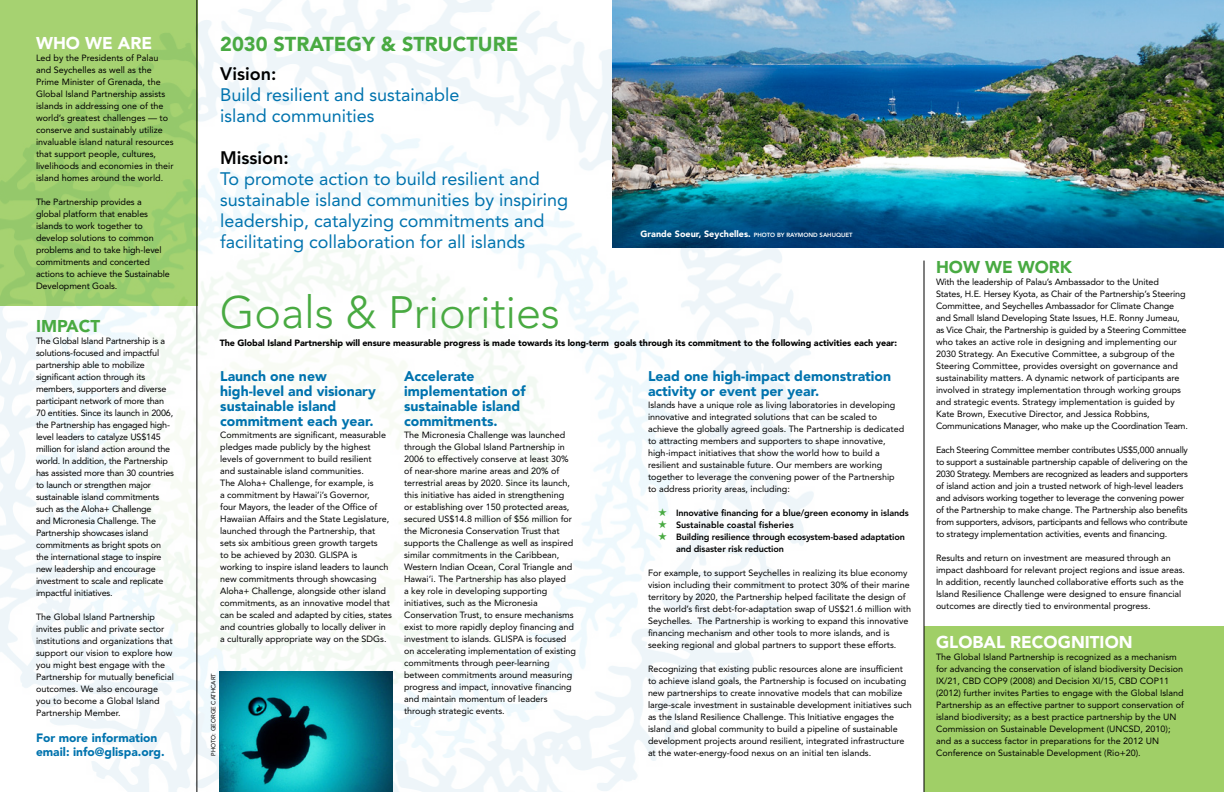
<style>
.page{position:relative;width:1224px;height:792px;background:#fff}
.page>*{position:absolute;margin:0;border:0;box-sizing:border-box;transform-origin:0 0}
.t1{font:300 45px "Avenir LT Std";letter-spacing:-.005em;color:#49aa42}
.t2{font:900 20px "Avenir LT Std";color:#49aa42}
.t3{font:18px/21px "Avenir LT Std";color:#0073ae}
.t4{font:800 18px "Avenir LT Std";color:#000}
.t5{font:900 17px "Avenir LT Std";color:#fff}
.t6{font:900 17px "Avenir LT Std";color:#49aa42}
.t7{font:900 14px/15px "Avenir LT Std";color:#0073ae}
.t8{font:900 12px/14px "Avenir LT Std";color:#0073ae}
.t9{font:9px/12px "Avenir LT Std";color:#000}
.t10{font:9px/12px "Avenir LT Std";letter-spacing:-.02em;color:#000}
.t11{font:800 9px/12px "Avenir LT Std";letter-spacing:-.015em;color:#000}
.t12{font:900 9px "Avenir LT Std";letter-spacing:-.005em;color:#000}
.t13{font:900 9px "Avenir LT Std";color:#fff}
.t14{font:6px "Avenir LT Std";color:#000}
.s1{font-weight:800;font-size:6px}
.s2{color:#49aa42}
</style>
<div class="page">
<div style="left:924px;top:626px;width:300px;height:166px;background:#a0cf67"></div>
<img style="left:0;top:0;width:825px;height:792px">
<hr style="left:197px;top:0;width:1px;height:792px;background:#000">
<img style="left:220px;top:672px;width:172px;height:120px">
<hr style="left:924px;top:261px;width:1px;height:531px;background:#000">
<img style="left:612px;top:0;width:612px;height:247px">
<h3 class="t5" style="left:36px;top:33px;width:118px">Who We Are</h3>
<p class="t9" style="left:36px;top:52px;width:139px">Led by the Presidents of Palau and Seychelles as well as the<br>Prime Minister of Grenada, the<br>Global Island Partnership assists islands in addressing one of the world’s greatest challenges — to conserve and sustainably utilize invaluable island natural resources that support people, cultures, livelihoods and economies in their island homes around the world.</p>
<p class="t9" style="left:36px;top:196px;width:135px">The Partnership provides a<br>global platform that enables islands to work together to develop solutions to common problems and to take high-level commitments and concerted actions to achieve the Sustainable<br>Development Goals.</p>
<h3 class="t6" style="left:36px;top:316px;width:55px">Impact</h3>
<p class="t10" style="left:36px;top:335px;width:140px">The Global Island Partnership is a solutions-focused and impactful partnership able to mobilize significant action through its members, supporters and diverse participant network of more than<br>70 entities. Since its launch in 2006, the Partnership has engaged high&shy;level leaders to catalyze US$145 million for island action around the world. In addition, the Partnership has assisted more than 30 countries to launch or strengthen major sustainable island commitments such as the Aloha+ Challenge<br>and Micronesia Challenge. The<br>Partnership showcases island commitments as bright spots on the international stage to inspire new leadership and encourage investment to scale and replicate impactful initiatives.</p>
<p class="t9" style="left:36px;top:611px;width:139px">The Global Island Partnership invites public and private sector institutions and organizations that support our vision to explore how you might best engage with the<br>Partnership for mutually beneficial outcomes. We also encourage you to become a Global Island<br>Partnership Member.</p>
<h3 class="t8" style="left:36px;top:730px;width:130px">For more information email: info@glispa.org.</h3>
<h2 class="t2" style="left:220px;top:32px;width:300px">2030 Strategy &amp; Structure</h2>
<h3 class="t4" style="left:220px;top:63px;width:58px">Vision:</h3>
<h3 class="t3" style="left:220px;top:85px;width:241px">Build resilient and sustainable island communities</h3>
<h3 class="t4" style="left:220px;top:147px;width:70px">M ission:</h3>
<h3 class="t3" style="left:220px;top:169px;width:350px">To promote action to build resilient and sustainable island communities by inspiring leadership, catalyzing commitments and facilitating collaboration for all islands</h3>
<p class="t13" style="left:641px;top:229px;width:213px">Grande Soeur, Seychelles. <span class="s1">photo by Raymond Sahuquet</span></p>
<h1 class="t1" style="left:220px;top:286px;width:342px">Goals &amp; Priorities</h1>
<p class="t12" style="left:220px;top:337px;width:679px">The Global Island Partnership will ensure measurable progress is made towards its long-term goals through its commitment to the following activities each year:</p>
<h3 class="t7" style="left:220px;top:368px;width:157px">Launch one new high-level and visionary sustainable island commitment each year.</h3>
<p class="t9" style="left:220px;top:429px;width:173px">Commitments are significant, measurable pledges made publicly by the highest levels of government to build resilient<br>and sustainable island communities.<br>The Aloha+ Challenge, for example, is<br>a commitment by Hawai’i’s Governor,<br>four Mayors, the leader of the Office of Hawaiian Affairs and the State Legislature, launched through the Partnership, that sets six ambitious green growth targets<br>to be achieved by 2030. GLISPA is<br>working to inspire island leaders to launch new commitments through showcasing Aloha+ Challenge, alongside other island commitments, as an innovative model that can be scaled and adapted by cities, states and countries globally to locally deliver in a culturally appropriate way on the SDGs.</p>
<p class="t14" style="left:210px;top:756px;width:84px;rotate:-90deg">Photo: George Cathcart</p>
<h3 class="t7" style="left:404px;top:368px;width:123px">Accelerate implementation of sustainable island commitments.</h3>
<p class="t9" style="left:404px;top:429px;width:173px">The Micronesia Challenge was launched through the Global Island Partnership in 2006 to effectively conserve at least 30% of near-shore marine areas and 20% of terrestrial areas by 2020. Since its launch, this initiative has aided in strengthening<br>or establishing over 150 protected areas, secured US$14.8 million of $56 million for the Micronesia Conservation Trust that supports the Challenge as well as inspired similar commitments in the Caribbean, Western Indian Ocean, Coral Triangle and Hawai’i. The Partnership has also played<br>a key role in developing supporting initiatives, such as the Micronesia Conservation Trust, to ensure mechanisms exist to more rapidly deploy financing and investment to islands. GLISPA is focused on accelerating implementation of existing commitments through peer-learning between commitments around measuring progress and impact, innovative financing and maintain momentum of leaders through strategic events.</p>
<h3 class="t7" style="left:648px;top:368px;width:245px">Lead one high-impact demonstration activity or event per year.</h3>
<p class="t9" style="left:648px;top:399px;width:258px">Islands have a unique role as living laboratories in developing innovative and integrated solutions that can be scaled to achieve the globally agreed goals. The Partnership is dedicated to attracting members and supporters to shape innovative, high-impact initiatives that show the world how to build a resilient and sustainable future. Our members are working together to leverage the convening power of the Partnership to address priority areas, including:</p>
<p class="t11" style="left:658px;top:507px;width:252px"><span class="s2">★</span> Innovative financing for a blue/green economy in islands</p>
<p class="t11" style="left:658px;top:519px;width:137px"><span class="s2">★</span> Sustainable coastal fisheries</p>
<p class="t11" style="left:676px;top:531px;width:231px;text-indent:-18px"><span class="s2">★</span> Building resilience through ecosystem-based adaptation and disaster risk reduction</p>
<p class="t9" style="left:648px;top:567px;width:265px">For example, to support Seychelles in realizing its blue economy vision including their commitment to protect 30% of their marine territory by 2020, the Partnership helped facilitate the design of the world’s first debt-for-adaptation swap of US$21.6 million with Seychelles. The Partnership is working to expand this innovative financing mechanism and other tools to more islands, and is seeking regional and global partners to support these efforts.</p>
<p class="t9" style="left:648px;top:663px;width:265px">Recognizing that existing public resources alone are insufficient to achieve island goals, the Partnership is focused on incubating new partnerships to create innovative models that can mobilize large-scale investment in sustainable development initiatives such as the Island Resilience Challenge. This Initiative engages the island and global community to build a pipeline of sustainable development projects around resilient, integrated infrastructure at the water-energy-food nexus on an initial ten islands.</p>
<h3 class="t6" style="left:936px;top:257px;width:135px">How We Work</h3>
<p class="t9" style="left:936px;top:276px;width:253px">With the leadership of Palau’s Ambassador to the United<br>States, H.E. Hersey Kyota, as Chair of the Partnership’s Steering Committee, and Seychelles Ambassador for Climate Change and Small Island Developing State Issues, H.E. Ronny Jumeau, as Vice Chair, the Partnership is guided by a Steering Committee who takes an active role in designing and implementing our 2030 Strategy. An Executive Committee, a subgroup of the Steering Committee, provides oversight on governance and sustainability matters. A dynamic network of participants are involved in strategy implementation through working groups and strategic events. Strategy implementation is guided by Kate Brown, Executive Director, and Jessica Robbins, Communications Manager, who make up the Coordination Team.</p>
<p class="t10" style="left:936px;top:444px;width:253px">Each Steering Committee member contributes US$5,000 annually to support a sustainable partnership capable of delivering on the 2030 Strategy. Members are recognized as leaders and supporters of island action and join a trusted network of high-level leaders and advisors working together to leverage the convening power of the Partnership to make change. The Partnership also benefits from supporters, advisors, participants and fellows who contribute to strategy implementation activities, events and financing.</p>
<p class="t9" style="left:936px;top:552px;width:251px">Results and return on investment are measured through an impact dashboard for relevant project regions and issue areas.<br>In addition, recently launched collaborative efforts such as the Island Resilience Challenge were designed to ensure financial outcomes are directly tied to environmental progress.</p>
<h3 class="t5" style="left:936px;top:632px;width:110px">Global Recog</h3>
<h3 class="t5" style="left:1071px;top:632px;width:23px">nitio</h3>
<h3 class="t5" style="left:1119px;top:632px;width:15px">n</h3>
<p class="t9" style="left:936px;top:651px;width:250px">The Global Island Partnership is recognized as a mechanism for advancing the conservation of island biodiversity Decision IX/21, CBD COP9 (2008) and Decision XI/15, CBD COP11 (2012) further invites Parties to engage with the Global Island Partnership as an effective partner to support conservation of island biodiversity; as a best practice partnership by the UN Commission on Sustainable Development (UNCSD, 2010); and as a success factor in preparations for the 2012 UN Conference on Sustainable Development (Rio+20).</p>
</div>
